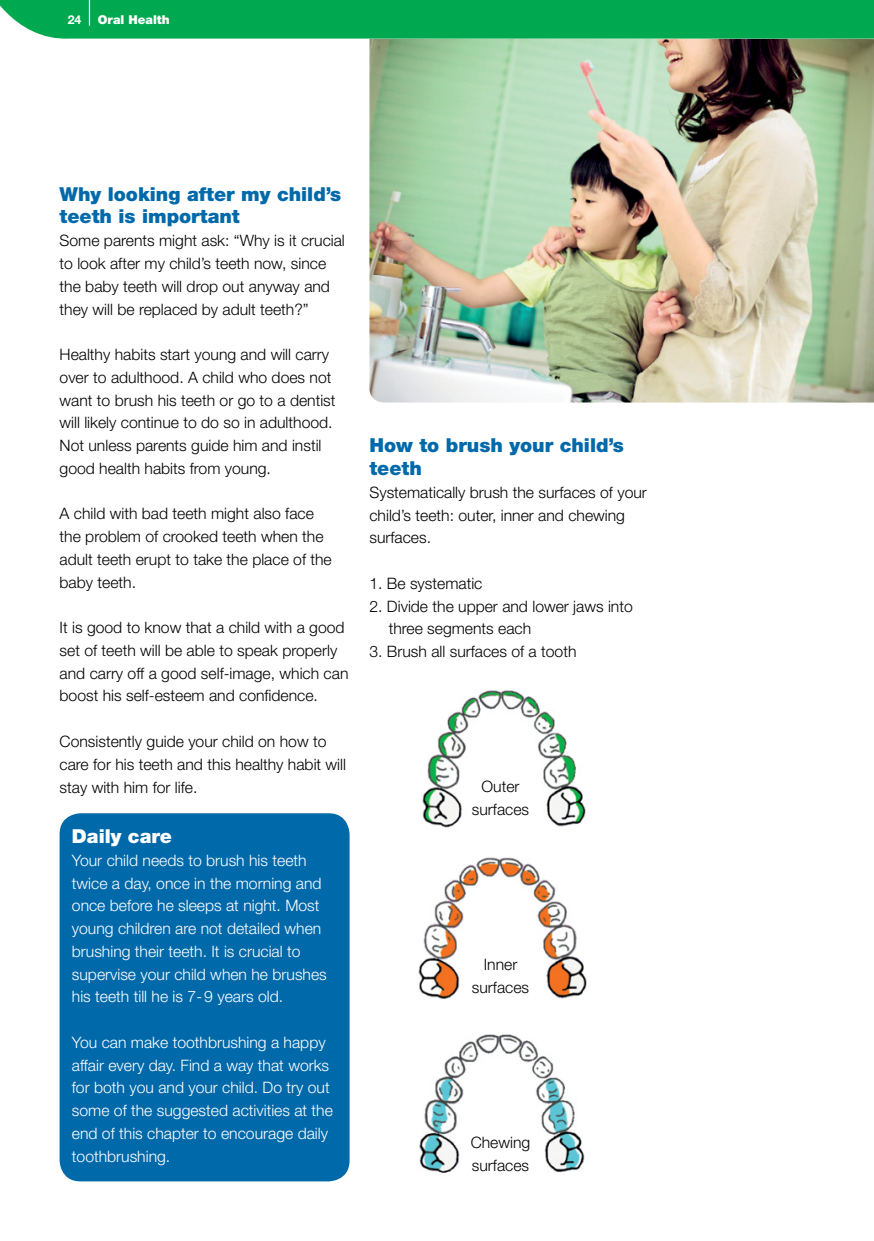
<style>
.page{position:relative;width:874px;height:1241px;background:#fff}
.page>*{position:absolute;margin:0;border:0;box-sizing:border-box;transform-origin:0 0}
.t1{font:900 19.25px/22.8px "Helvetica Neue LT Std";color:#0069aa}
.t2{font:900 19.25px "Helvetica Neue LT Std";color:#fff}
.t3{font:300 15.75px/22.8px "Helvetica Neue LT Std";color:#000}
.t4{font:300 15.75px/22.8px "Helvetica Neue LT Std";color:#fff}
.t5{font:900 12.25px "Helvetica Neue LT Std";color:#fff}
.t6{font:700 12.25px "Helvetica Neue LT Std";color:#fff}
</style>
<div class="page">
<img style="left:369px;top:41px;width:504px;height:361px">
<svg style="left:0;top:0;width:873px;height:41px;background:#10ad59"></svg>
<img style="left:418px;top:857px;width:169px;height:143px">
<img style="left:422px;top:690px;width:164px;height:138px">
<img style="left:419px;top:1034px;width:166px;height:139px">
<div style="left:60px;top:813px;width:289px;height:368px;background:#0069aa;border-radius:21px"></div>
<p class="t6" style="left:68px;top:12px;width:15px">24</p>
<p class="t5" style="left:98px;top:12px;width:73px">Oral Health</p>
<p class="t1" style="left:60px;top:182px;width:283px">Why looking after my child’s teeth is important</p>
<p class="t3" style="left:60px;top:229px;width:286px">Some parents might ask: “Why is it crucial to look after my child’s teeth now, since the baby teeth will drop out anyway and they will be replaced by adult teeth?”</p>
<p class="t3" style="left:60px;top:343px;width:277px">Healthy habits start young and will carry over to adulthood. A child who does not want to brush his teeth or go to a dentist will likely continue to do so in adulthood.<br>Not unless parents guide him and instil good health habits from young.</p>
<p class="t3" style="left:60px;top:502px;width:273px">A child with bad teeth might also face the problem of crooked teeth when the adult teeth erupt to take the place of the baby teeth.</p>
<p class="t3" style="left:60px;top:615px;width:290px">It is good to know that a child with a good set of teeth will be able to speak properly and carry off a good self-image, which can boost his self-esteem and confidence.</p>
<p class="t3" style="left:60px;top:729px;width:288px">Consistently guide your child on how to care for his teeth and this healthy habit will stay with him for life.</p>
<p class="t2" style="left:72px;top:824px;width:101px">Daily care</p>
<p class="t4" style="left:72px;top:848px;width:256px">Your child needs to brush his teeth twice a day, once in the morning and once before he sleeps at night. Most young children are not detailed when brushing their teeth. It is crucial to supervise your child when he brushes his teeth till he is 7-9 years old.</p>
<p class="t4" style="left:72px;top:1030px;width:262px">You can make toothbrushing a happy affair every day. Find a way that works for both you and your child. Do try out some of the suggested activities at the end of this chapter to encourage daily toothbrushing.</p>
<p class="t1" style="left:369px;top:434px;width:256px">How to brush your child’s teeth</p>
<p class="t3" style="left:369px;top:480px;width:279px">Systematically brush the surfaces of your child’s teeth: outer, inner and chewing surfaces.</p>
<p class="t3" style="left:369px;top:571px;width:114px">1. Be systematic</p>
<p class="t3" style="left:388px;top:594px;width:245px;text-indent:-19px">2. Divide the upper and lower jaws into three segments each</p>
<p class="t3" style="left:369px;top:639px;width:208px">3. Brush all surfaces of a tooth</p>
<p class="t3" style="left:471px;top:774px;width:59px;text-align:center">Outer surfaces</p>
<p class="t3" style="left:471px;top:952px;width:59px;text-align:center">Inner surfaces</p>
<p class="t3" style="left:470px;top:1130px;width:61px">Chewing surfaces</p>
</div>
